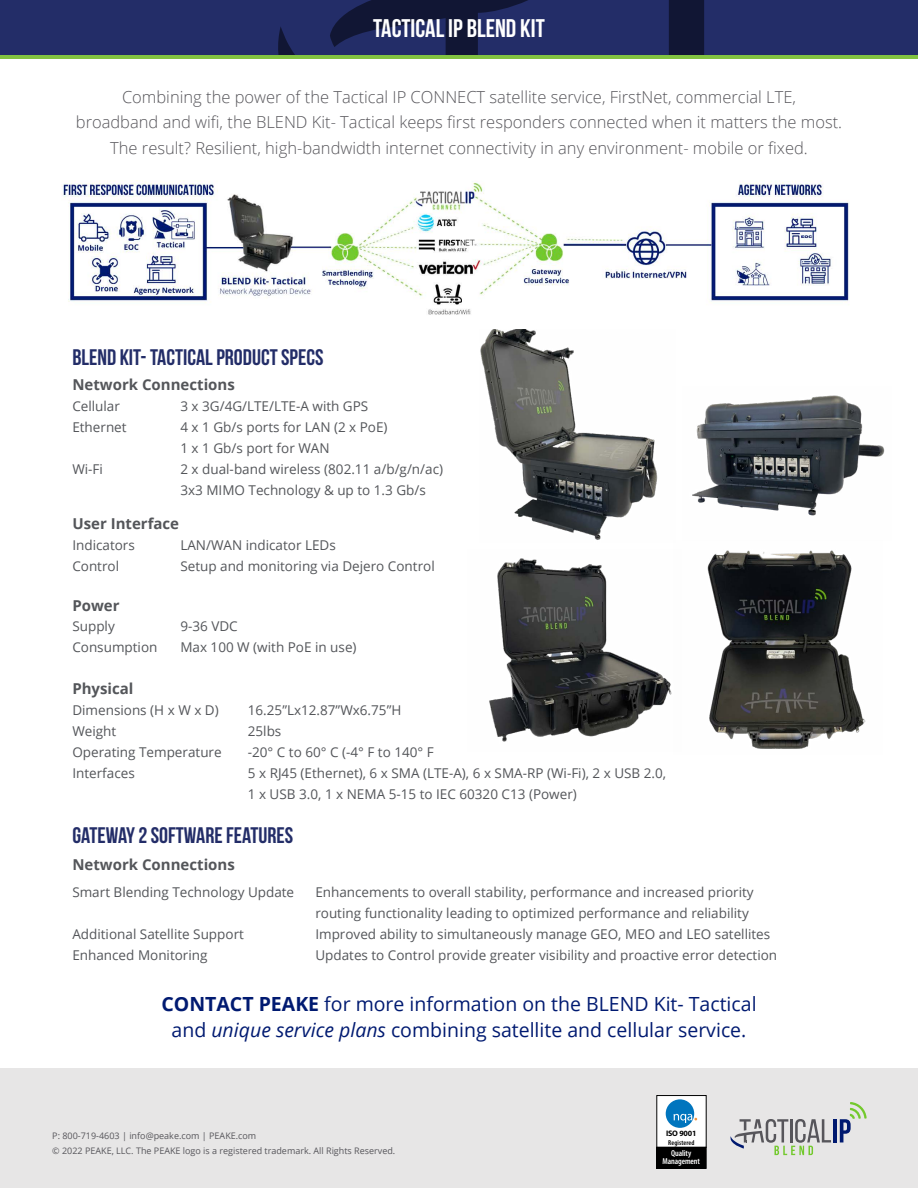
<style>
.page{position:relative;width:918px;height:1188px;background:#fff}
.page>*{position:absolute;margin:0;border:0;box-sizing:border-box;transform-origin:0 0}
.t1{font:700 25.5px "Bebas Neue";color:#fff}
.t2{font:700 22.5px "Bebas Neue";color:#232d68}
.t3{font:19.5px/25.5px "Open Sans";color:#001a71;text-align:center}
.t4{font:300 16.5px/25.5px "Open Sans";color:#57565b;text-align:center}
.t5{font:700 15px "Open Sans";color:#54565a}
.t6{font:13.5px/21px "Open Sans";color:#54565a}
.t7{font:9px/15px "Open Sans";color:#57565b}
.t8{font:600 condensed 8.7px/8.4px "Myriad Pro";letter-spacing:-.01em;color:#fff;text-align:center}
.t9{font:700 7.95px "Myriad Pro";letter-spacing:-.02em;color:#000}
.t10{font:600 condensed 7.05px "Myriad Pro";letter-spacing:.02em;color:#000}
.s1{font-weight:700}
.s2{font-style:italic}
</style>
<div class="page">
<img style="left:692px;top:395px;width:193px;height:121px">
<img style="left:480px;top:329px;width:178px;height:211px">
<div style="left:0;top:1068px;width:918px;height:120px;background:#e7e6e6"></div>
<svg style="left:0;top:54px;width:918px;height:4px;fill:#82c341"></svg>
<div style="left:0;top:0;width:918px;height:54px;background:#232d68"></div>
<svg style="left:278px;top:0;width:426px;height:54px"></svg>
<div style="left:657px;top:1096px;width:49px;height:51px;background:#fff"></div>
<div style="left:657px;top:1147px;width:49px;height:21px;background:#000"></div>
<div style="left:657px;top:1147px;width:49px;height:22px;border:1px solid #000"></div>
<div style="left:666px;top:1099px;width:28px;height:29px;background:#0075be;border-radius:50%"></div>
<svg style="left:674px;top:1114px;width:23px;height:9px"></svg>
<hr style="left:833px;top:1119px;width:4px;height:23px;background:#001970">
<svg style="left:840px;top:1102px;width:27px;height:40px"></svg>
<svg style="left:730px;top:1119px;width:101px;height:36px"></svg>
<img style="left:63px;top:180px;width:787px;height:135px">
<img style="left:489px;top:558px;width:183px;height:184px">
<img style="left:707px;top:550px;width:159px;height:199px">
<h1 class="t1" style="left:373px;top:14px;width:173px">TACTICAL IP BLEND KIT</h1>
<p class="t4" style="left:76px;top:84px;width:768px">Combining the power of the Tactical IP CONNECT satellite service, FirstNet, commercial LTE,<br>broadband and wifi, the BLEND Kit- Tactical keeps first responders connected when it matters the most.<br>The result? Resilient, high-bandwidth internet connectivity in any environment- mobile or fixed.</p>
<h2 class="t2" style="left:72px;top:345px;width:253px">BLEND KIT- TACTICAL PRODUCT SPECS</h2>
<p class="t5" style="left:72px;top:374px;width:164px">Network Connections</p>
<p class="t6" style="left:72px;top:395px;width:49px">Cellular</p>
<p class="t6" style="left:180px;top:395px;width:189px">3 x 3G/4G/LTE/LTE-A with GPS</p>
<p class="t6" style="left:72px;top:416px;width:56px">Ethernet</p>
<p class="t6" style="left:180px;top:416px;width:209px">4 x 1 Gb/s ports for LAN (2 x PoE)<br>1 x 1 Gb/s port for WAN</p>
<p class="t6" style="left:72px;top:458px;width:32px">Wi-Fi</p>
<p class="t6" style="left:180px;top:458px;width:264px">2 x dual-band wireless (802.11 a/b/g/n/ac)<br>3x3 MIMO Technology &amp; up to 1.3 Gb/s</p>
<p class="t5" style="left:72px;top:513px;width:108px">User Interface</p>
<p class="t6" style="left:72px;top:534px;width:64px">Indicators</p>
<p class="t6" style="left:180px;top:534px;width:157px">LAN/WAN indicator LEDs</p>
<p class="t6" style="left:72px;top:555px;width:48px">Control</p>
<p class="t6" style="left:180px;top:555px;width:256px">Setup and monitoring via Dejero Control</p>
<p class="t5" style="left:72px;top:595px;width:49px">Power</p>
<p class="t6" style="left:72px;top:615px;width:44px">Supply</p>
<p class="t6" style="left:180px;top:615px;width:59px">9-36 VDC</p>
<p class="t6" style="left:72px;top:636px;width:87px">Consumption</p>
<p class="t6" style="left:180px;top:636px;width:178px">Max 100 W (with PoE in use)</p>
<p class="t5" style="left:72px;top:678px;width:63px">Physical</p>
<p class="t6" style="left:72px;top:699px;width:148px">Dimensions (H x W x D)</p>
<p class="t6" style="left:248px;top:699px;width:155px">16.25”Lx12.87”Wx6.75”H</p>
<p class="t6" style="left:72px;top:720px;width:45px">Weight</p>
<p class="t6" style="left:248px;top:720px;width:35px">25lbs</p>
<p class="t6" style="left:72px;top:741px;width:151px">Operating Temperature</p>
<p class="t6" style="left:248px;top:741px;width:187px">-20° C to 60° C (-4° F to 140° F</p>
<p class="t6" style="left:72px;top:763px;width:64px">Interfaces</p>
<p class="t6" style="left:248px;top:763px;width:420px">5 x RJ45 (Ethernet), 6 x SMA (LTE-A), 6 x SMA-RP (Wi-Fi), 2 x USB 2.0,<br>1 x USB 3.0, 1 x NEMA 5-15 to IEC 60320 C13 (Power)</p>
<h2 class="t2" style="left:72px;top:823px;width:222px">GATEWAY 2 SOFTWARE FEATURES</h2>
<p class="t5" style="left:72px;top:854px;width:164px">Network Connections</p>
<p class="t6" style="left:72px;top:881px;width:223px">Smart Blending Technology Update</p>
<p class="t6" style="left:315px;top:881px;width:440px">Enhancements to overall stability, performance and increased priority routing functionality leading to optimized performance and reliability</p>
<p class="t6" style="left:72px;top:923px;width:173px">Additional Satellite Support</p>
<p class="t6" style="left:315px;top:923px;width:456px">Improved ability to simultaneously manage GEO, MEO and LEO satellites</p>
<p class="t6" style="left:72px;top:944px;width:137px">Enhanced Monitoring</p>
<p class="t6" style="left:315px;top:944px;width:463px">Updates to Control provide greater visibility and proactive error detection</p>
<h3 class="t3" style="left:161px;top:991px;width:597px"><span class="s1">CONTACT PEAKE</span> for more information on the BLEND Kit- Tactical and <span class="s2">unique service plans</span> combining satellite and cellular service.</h3>
<p class="t7" style="left:52px;top:1128px;width:345px">P: 800-719-4603 | info@peake.com | PEAKE.com<br>© 2022 PEAKE, LLC. The PEAKE logo is a registered trademark. All Rights Reserved.</p>
<p class="t9" style="left:666px;top:1128px;width:32px">ISO 9001</p>
<p class="t10" style="left:668px;top:1138px;width:28px">Registered</p>
<p class="t8" style="left:662px;top:1149px;width:39px">Quality<br>Management</p>
</div>
